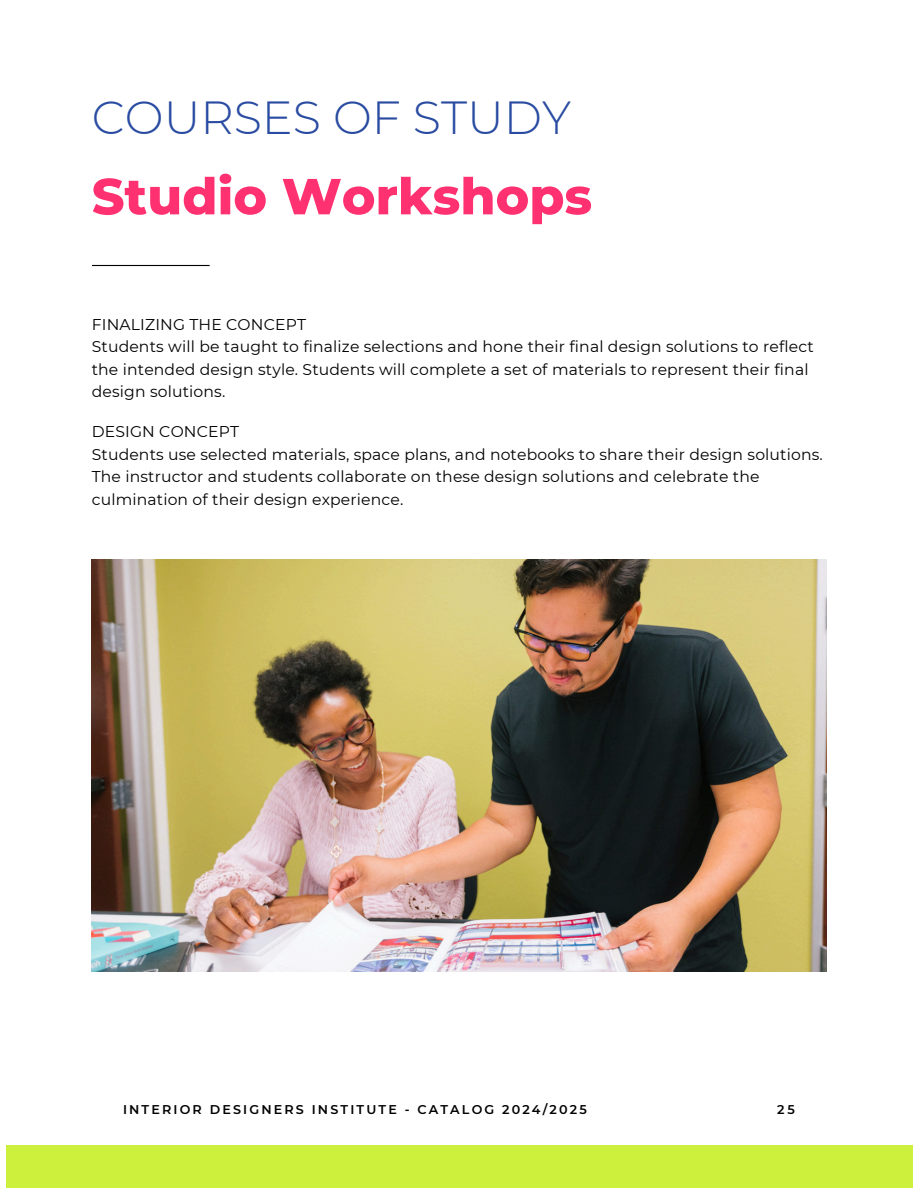
<style>
.page{position:relative;width:918px;height:1188px;background:#fff}
.page>*{position:absolute;margin:0;border:0;box-sizing:border-box;transform-origin:0 0}
.t1{font:800 50.7px "Montserrat";color:#ff3171}
.t2{font:300 46.35px "Montserrat";color:#294ba1}
.t3{font:15.6px/22.5px "Montserrat";letter-spacing:.01em;color:#000001}
.t4{font:600 12.75px "Montserrat";letter-spacing:.17em;color:#000001}
</style>
<div class="page">
<div style="left:6px;top:1145px;width:906px;height:43px;background:#cdf03c"></div>
<hr style="left:92px;top:265px;width:117px;height:1px;background:#000">
<img style="left:92px;top:560px;width:734px;height:412px">
<h2 class="t2" style="left:92px;top:90px;width:481px">COURSES OF STUDY</h2>
<h1 class="t1" style="left:92px;top:165px;width:502px">Studio Workshops</h1>
<p class="t3" style="left:92px;top:313px;width:723px">FINALIZING THE CONCEPT<br>Students will be taught to finalize selections and hone their final design solutions to reflect the intended design style. Students will complete a set of materials to represent their final design solutions.</p>
<p class="t3" style="left:92px;top:421px;width:733px">DESIGN CONCEPT<br>Students use selected materials, space plans, and notebooks to share their design solutions.<br>The instructor and students collaborate on these design solutions and celebrate the culmination of their design experience.</p>
<p class="t4" style="left:123px;top:1102px;width:465px">INTERIOR DESIGNERS INSTITUTE - CATALOG 2024/2025</p>
<p class="t4" style="left:777px;top:1102px;width:19px">25</p>
</div>
